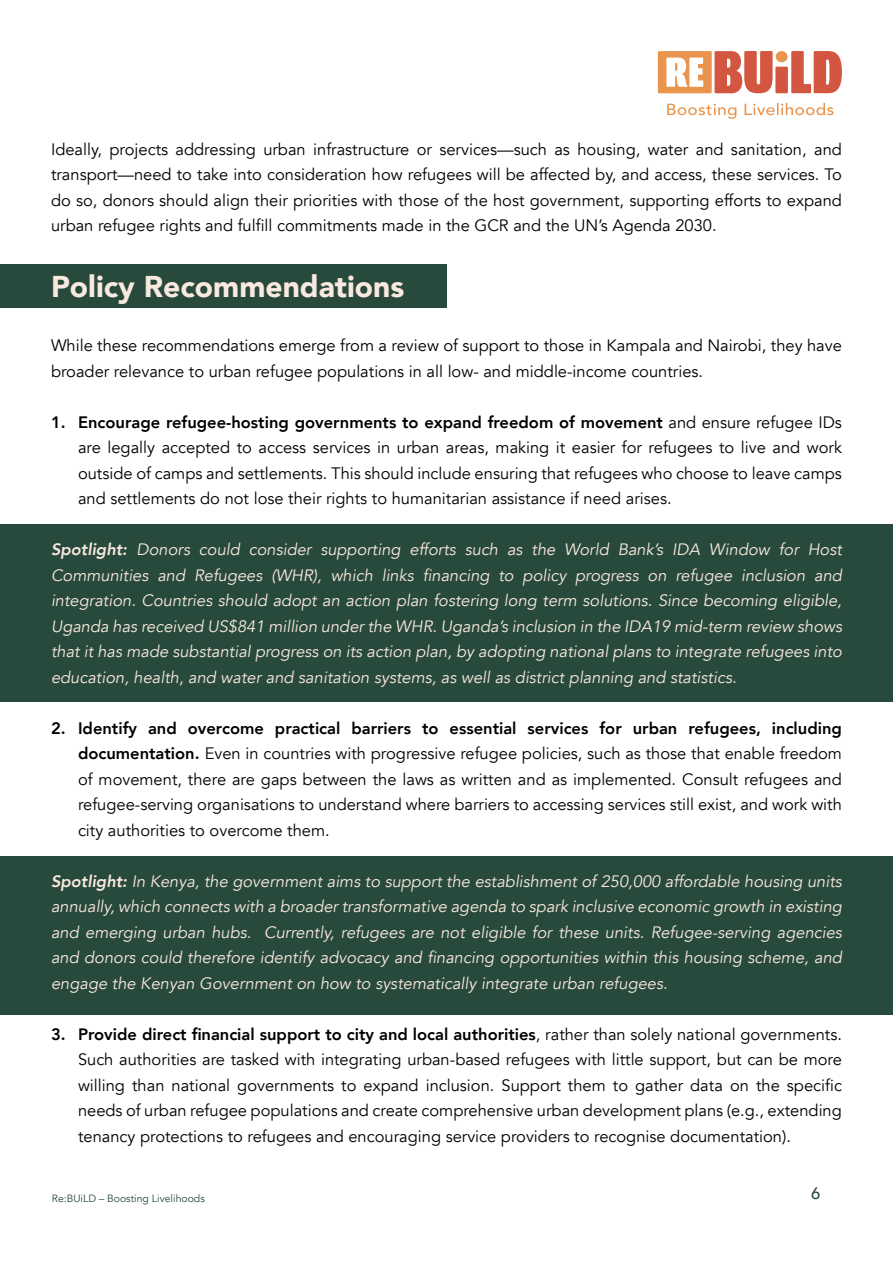
<style>
.page{position:relative;width:893px;height:1263px;background:#fff}
.page>*{position:absolute;margin:0;border:0;box-sizing:border-box;transform-origin:0 0}
.t1{font:900 30px "Avenir";color:#f9e9de}
.t2{font:16.5px/25.5px "Avenir";color:#000;text-align:justify}
.t3{font:italic 16.5px/25.5px "Avenir";color:#f9e9de;text-align:justify}
.t4{font:500 16.5px "Avenir";color:#284a3d}
.t5{font:10.5px "Avenir";color:#284a3d}
.s1{font-weight:800}
</style>
<div class="page">
<svg style="left:658px;top:51px;width:184px;height:68px"></svg>
<div style="left:0;top:524px;width:893px;height:178px;background:#284a3d"></div>
<div style="left:0;top:856px;width:893px;height:159px;background:#284a3d"></div>
<div style="left:0;top:264px;width:447px;height:44px;background:#284a3d"></div>
<p class="t2" style="left:51px;top:136px;width:792px">Ideally, projects addressing urban infrastructure or services—such as housing, water and sanitation, and transport—need to take into consideration how refugees will be affected by, and access, these services. To do so, donors should align their priorities with those of the host government, supporting efforts to expand urban refugee rights and fulfill commitments made in the GCR and the UN’s Agenda 2030.</p>
<h1 class="t1" style="left:51px;top:261px;width:355px">Policy Recommendations</h1>
<p class="t2" style="left:51px;top:333px;width:792px">While these recommendations emerge from a review of support to those in Kampala and Nairobi, they have broader relevance to urban refugee populations in all low- and middle-income countries.</p>
<p class="t2" style="left:78px;top:410px;width:765px;text-indent:-27px"><span class="s1">1. Encourage refugee-hosting governments to expand freedom of movement</span> and ensure refugee IDs are legally accepted to access services in urban areas, making it easier for refugees to live and work outside of camps and settlements. This should include ensuring that refugees who choose to leave camps and settlements do not lose their rights to humanitarian assistance if need arises.</p>
<p class="t3" style="left:51px;top:537px;width:792px"><span class="s1">Spotlight:</span> Donors could consider supporting efforts such as the World Bank’s IDA Window for Host Communities and Refugees (WHR), which links financing to policy progress on refugee inclusion and integration. Countries should adopt an action plan fostering long term solutions. Since becoming eligible, Uganda has received US$841 million under the WHR. Uganda’s inclusion in the IDA19 mid-term review shows that it has made substantial progress on its action plan, by adopting national plans to integrate refugees into education, health, and water and sanitation systems, as well as district planning and statistics.</p>
<p class="t2" style="left:78px;top:716px;width:765px;text-indent:-27px"><span class="s1">2. Identify and overcome practical barriers to essential services for urban refugees, including documentation.</span> Even in countries with progressive refugee policies, such as those that enable freedom of movement, there are gaps between the laws as written and as implemented. Consult refugees and refugee-serving organisations to understand where barriers to accessing services still exist, and work with city authorities to overcome them.</p>
<p class="t3" style="left:51px;top:869px;width:792px"><span class="s1">Spotlight:</span> In Kenya, the government aims to support the establishment of 250,000 affordable housing units annually, which connects with a broader transformative agenda to spark inclusive economic growth in existing and emerging urban hubs. Currently, refugees are not eligible for these units. Refugee-serving agencies and donors could therefore identify advocacy and financing opportunities within this housing scheme, and engage the Kenyan Government on how to systematically integrate urban refugees.</p>
<p class="t2" style="left:78px;top:1022px;width:765px;text-indent:-27px"><span class="s1">3. Provide direct financial support to city and local authorities</span>, rather than solely national governments.<br>Such authorities are tasked with integrating urban-based refugees with little support, but can be more willing than national governments to expand inclusion. Support them to gather data on the specific needs of urban refugee populations and create comprehensive urban development plans (e.g., extending tenancy protections to refugees and encouraging service providers to recognise documentation).</p>
<p class="t5" style="left:52px;top:1192px;width:155px">Re:BUiLD – Boosting Livelihoods</p>
<p class="t4" style="left:811px;top:1179px;width:11px">6</p>
</div>
